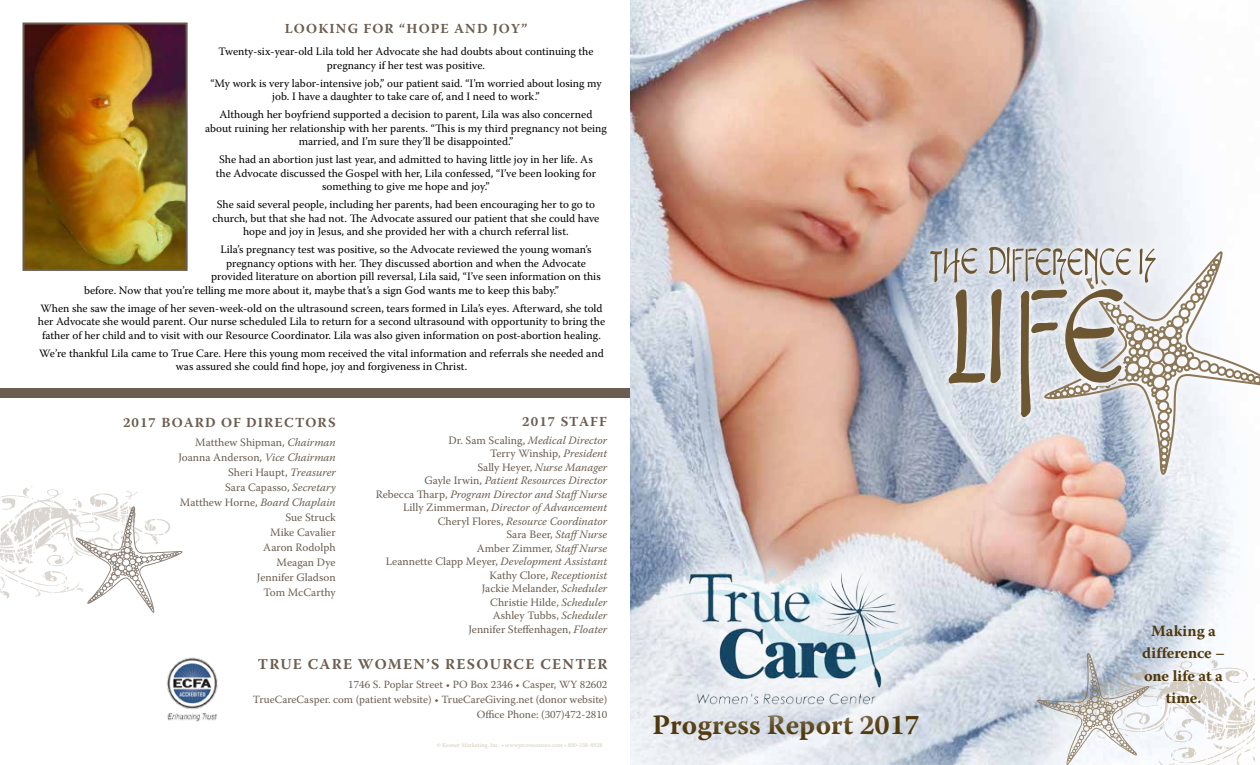
<style>
.page{position:relative;width:1260px;height:765px;background:#fff}
.page>*{position:absolute;margin:0;border:0;box-sizing:border-box;transform-origin:0 0}
.t1{font:700 28px "Warnock Pro";color:#4f380b}
.t2{font:700 15.62px/22.6px "Warnock Pro";color:#4f380b;text-align:center}
.t3{font:700 15px "Warnock Pro";letter-spacing:.085em;color:#6b5d51}
.t4{font:700 13.75px "Warnock Pro";letter-spacing:.08em;color:#6b5d51}
.t5{font:11.25px/13.5px "Warnock Pro";color:#000;text-align:center}
.t6{font:italic 11.25px/13.5px "Warnock Pro";color:#6b5d51;text-align:right}
.t7{font:11.25px/15px "Warnock Pro";color:#6b5d51;text-align:right}
.t8{font:11px/15px "Warnock Pro";color:#6b5d51;text-align:right}
.t9{font:6px "Warnock Pro";color:#d3c8b8}
.s1{font-style:italic}
.s2{font-style:normal}
</style>
<div class="page">
<div style="left:0;top:388px;width:630px;height:10px;background:#6b5d51"></div>
<svg style="left:0;top:486px;width:183px;height:127px"></svg>
<img style="left:630px;top:0;width:610px;height:765px">
<svg style="left:1037px;top:653px;width:218px;height:112px"></svg>
<svg style="left:921px;top:237px;width:319px;height:247px;background:#cacbd3"></svg>
<svg style="left:1044px;top:251px;width:216px;height:224px"></svg>
<svg style="left:930px;top:247px;width:201px;height:170px;background:#c1c1c0"></svg>
<svg style="left:1140px;top:249px;width:16px;height:34px"></svg>
<div style="left:624px;top:534px;width:325px;height:203px;background:#fff;opacity:.75"></div>
<img style="left:656px;top:551px;width:261px;height:157px">
<img style="left:166px;top:658px;width:52px;height:64px">
<img style="left:25px;top:25px;width:160px;height:243px">
<div style="left:22px;top:22px;width:166px;height:249px;border:2px solid #6b5d51"></div>
<p class="t4" style="left:285px;top:20px;width:244px">LOOKING FOR “HOPE AND JOY”</p>
<p class="t5" style="left:218px;top:44px;width:377px">Twenty-six-year-old Lila told her Advocate she had doubts about continuing the pregnancy if her test was positive.</p>
<p class="t5" style="left:210px;top:76px;width:393px">“My work is very labor-intensive job,” our patient said. “I’m worried about losing my job. I have a daughter to take care of, and I need to work.”</p>
<p class="t5" style="left:205px;top:107px;width:403px">Although her boyfriend supported a decision to parent, Lila was also concerned about ruining her relationship with her parents. “This is my third pregnancy not being married, and I’m sure they’ll be disappointed.”</p>
<p class="t5" style="left:216px;top:152px;width:382px">She had an abortion just last year, and admitted to having little joy in her life. As the Advocate discussed the Gospel with her, Lila confessed, “I’ve been looking for something to give me hope and joy.”</p>
<p class="t5" style="left:213px;top:197px;width:388px">She said several people, including her parents, had been encouraging her to go to church, but that she had not. The Advocate assured our patient that she could have hope and joy in Jesus, and she provided her with a church referral list.</p>
<p class="t5" style="left:220px;top:242px;width:373px">Lila’s pregnancy test was positive, so the Advocate reviewed the young woman’s</p>
<p class="t5" style="left:226px;top:256px;width:361px">pregnancy options with her. They discussed abortion and when the Advocate</p>
<p class="t5" style="left:211px;top:269px;width:391px">provided literature on abortion pill reversal, Lila said, “I’ve seen information on this</p>
<p class="t5" style="left:84px;top:283px;width:477px">before. Now that you’re telling me more about it, maybe that’s a sign God wants me to keep this baby.”</p>
<p class="t5" style="left:38px;top:301px;width:569px">When she saw the image of her seven-week-old on the ultrasound screen, tears formed in Lila’s eyes. Afterward, she told her Advocate she would parent. Our nurse scheduled Lila to return for a second ultrasound with opportunity to bring the father of her child and to visit with our Resource Coordinator. Lila was also given information on post-abortion healing.</p>
<p class="t5" style="left:39px;top:346px;width:566px">We’re thankful Lila came to True Care. Here this young mom received the vital information and referrals she needed and was assured she could find hope, joy and forgiveness in Christ.</p>
<p class="t4" style="left:123px;top:414px;width:214px">2017 BOARD OF DIRECTORS</p>
<p class="t7" style="left:178px;top:435px;width:159px">Matthew Shipman, <span class="s1">Chairman<br></span>Joanna Anderson, <span class="s1">Vice Chairman<br></span>Sheri Haupt, <span class="s1">Treasurer<br></span>Sara Capasso, <span class="s1">Secretary<br></span>Matthew Horne, <span class="s1">Board Chaplain<br></span>Sue Struck<br>Mike Cavalier<br>Aaron Rodolph<br>Meagan Dye<br>Jennifer Gladson<br>Tom McCarthy</p>
<p class="t4" style="left:522px;top:413px;width:86px">2017 STAFF</p>
<p class="t6" style="left:376px;top:433px;width:233px"><span class="s2">Dr. Sam Scaling,</span> Medical Director<br><span class="s2">Terry Winship,</span> President<br><span class="s2">Sally Heyer,</span> Nurse Manager<br><span class="s2">Gayle Irwin,</span> Patient Resources Director<br><span class="s2">Rebecca Tharp,</span> Program Director and StaffNurse<br><span class="s2">Lilly Zimmerman,</span> Director of Advancement<br><span class="s2">Cheryl Flores,</span> Resource Coordinator<br><span class="s2">Sara Beer,</span> StaffNurse<br><span class="s2">Amber Zimmer,</span> StaffNurse<br><span class="s2">Leannette Clapp Meyer,</span> Development Assistant<br><span class="s2">Kathy Clore,</span> Receptionist<br><span class="s2">Jackie Melander,</span> Scheduler<br><span class="s2">Christie Hilde,</span> Scheduler<br><span class="s2">Ashley Tubbs,</span> Scheduler<br><span class="s2">Jennifer Steffenhagen,</span> Floater</p>
<h3 class="t3" style="left:258px;top:655px;width:351px">TRUE CARE WOMEN’S RESOURCE CENTER</h3>
<p class="t8" style="left:253px;top:677px;width:356px">1746 S. Poplar Street • PO Box 2346 • Casper, WY 82602<br>TrueCareCasper. com (patient website) • TrueCareGiving.net (donor website)<br>Office Phone: (307)472-2810</p>
<p class="t9" style="left:437px;top:741px;width:167px">© Keener Marketing, Inc. • wwwprcresources.com • 800-338-8928</p>
<h1 class="t1" style="left:653px;top:708px;width:269px">Progress Report 2017</h1>
<h2 class="t2" style="left:1142px;top:619px;width:84px">Making a difference – one life at a time.</h2>
</div>
